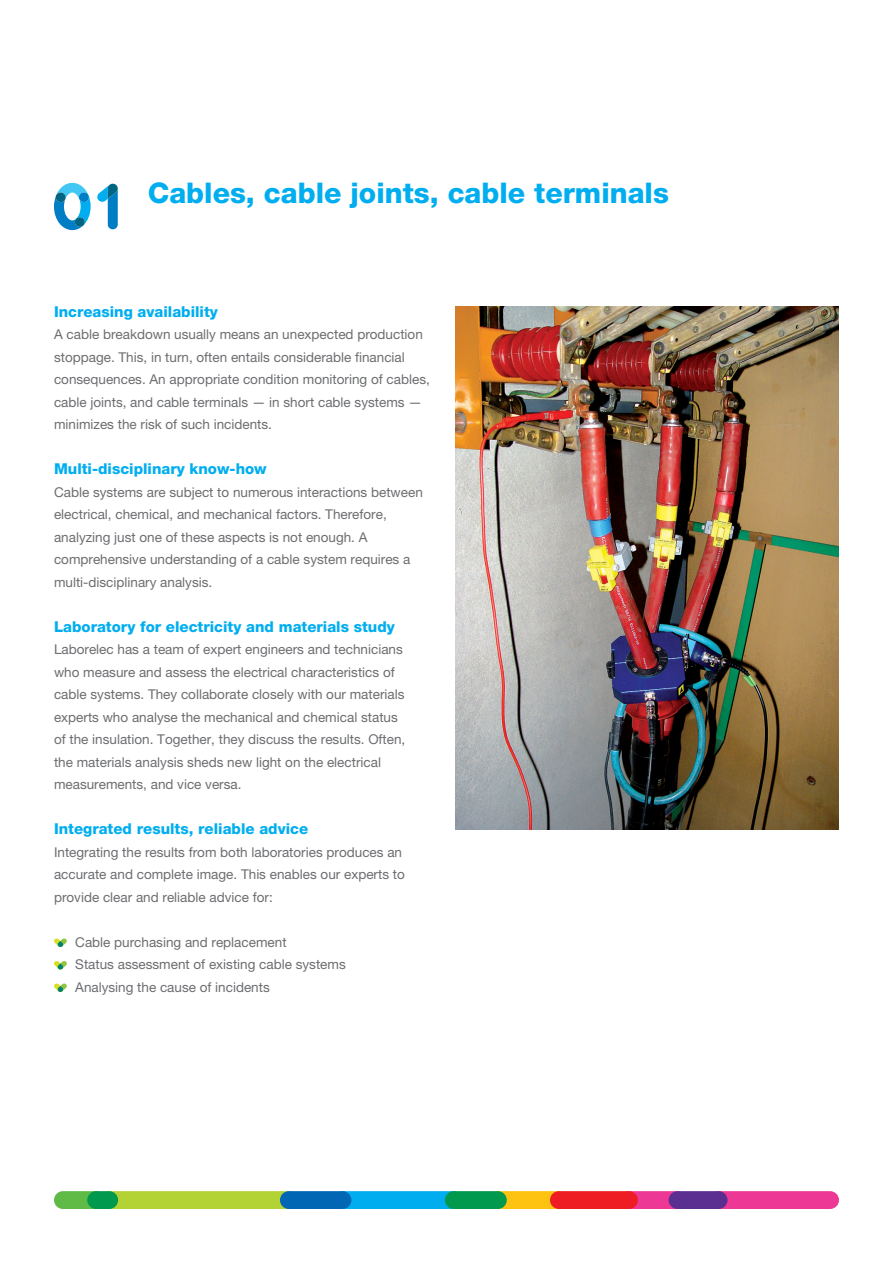
<style>
.page{position:relative;width:893px;height:1263px;background:#fff}
.page>*{position:absolute;margin:0;border:0;box-sizing:border-box;transform-origin:0 0}
.t1{font:800 28.5px "Helvetica Neue LT Pro";color:#00aeef}
.Brood_tekst_zwart{font:800 15px "Helvetica Neue LT Pro";color:#00aeef}
.Brood_tekst_zwart-2{font:13.5px/22.5px "Helvetica Neue LT Pro";color:#6c6d70}
</style>
<div class="page">
<svg style="left:54px;top:938px;width:13px;height:9px"></svg>
<svg style="left:54px;top:961px;width:13px;height:9px"></svg>
<svg style="left:54px;top:983px;width:13px;height:9px"></svg>
<div style="left:710px;top:1191px;width:129px;height:18px;background:#ed3896;border-radius:9px"></div>
<div style="left:620px;top:1191px;width:66px;height:18px;background:#ed3896;border-radius:9px"></div>
<div style="left:489px;top:1191px;width:79px;height:18px;background:#fec210;border-radius:9px"></div>
<div style="left:550px;top:1191px;width:88px;height:18px;background:#ee1d23;border-radius:9px"></div>
<div style="left:334px;top:1191px;width:129px;height:18px;background:#00aeef;border-radius:9px"></div>
<div style="left:100px;top:1191px;width:198px;height:18px;background:#b3d234;border-radius:9px"></div>
<div style="left:54px;top:1191px;width:51px;height:18px;background:#60bb46;border-radius:9px"></div>
<div style="left:445px;top:1191px;width:62px;height:18px;background:#00994e;border-radius:9px"></div>
<div style="left:280px;top:1191px;width:71px;height:18px;background:#0166b3;border-radius:9px"></div>
<div style="left:87px;top:1191px;width:31px;height:18px;background:#00994e;border-radius:9px"></div>
<div style="left:669px;top:1191px;width:58px;height:18px;background:#5b2e91;border-radius:9px"></div>
<svg style="left:97px;top:184px;width:21px;height:45px"></svg>
<svg style="left:54px;top:183px;width:37px;height:47px"></svg>
<img style="left:455px;top:306px;width:384px;height:523px">
<p class="t1" style="left:148px;top:176px;width:523px">Cables, cable joints, cable terminals</p>
<p class="Brood_tekst_zwart" style="left:54px;top:303px;width:165px">Increasing availability</p>
<p class="Brood_tekst_zwart-2" style="left:54px;top:323px;width:377px">A cable breakdown usually means an unexpected production stoppage. This, in turn, often entails considerable financial consequences. An appropriate condition monitoring of cables, cable joints, and cable terminals — in short cable systems — minimizes the risk of such incidents.</p>
<p class="Brood_tekst_zwart" style="left:54px;top:460px;width:214px">Multi-disciplinary know-how</p>
<p class="Brood_tekst_zwart-2" style="left:54px;top:481px;width:370px">Cable systems are subject to numerous interactions between electrical, chemical, and mechanical factors. Therefore, analyzing just one of these aspects is not enough. A comprehensive understanding of a cable system requires a multi-disciplinary analysis.</p>
<p class="Brood_tekst_zwart" style="left:54px;top:618px;width:342px">Laboratory for electricity and materials study</p>
<p class="Brood_tekst_zwart-2" style="left:54px;top:638px;width:353px">Laborelec has a team of expert engineers and technicians who measure and assess the electrical characteristics of cable systems. They collaborate closely with our materials experts who analyse the mechanical and chemical status of the insulation. Together, they discuss the results. Often, the materials analysis sheds new light on the electrical measurements, and vice versa.</p>
<p class="Brood_tekst_zwart" style="left:54px;top:820px;width:256px">Integrated results, reliable advice</p>
<p class="Brood_tekst_zwart-2" style="left:54px;top:841px;width:352px">Integrating the results from both laboratories produces an accurate and complete image. This enables our experts to provide clear and reliable advice for:</p>
<p class="Brood_tekst_zwart-2" style="left:75px;top:931px;width:213px">Cable purchasing and replacement</p>
<p class="Brood_tekst_zwart-2" style="left:75px;top:953px;width:272px">Status assessment of existing cable systems</p>
<p class="Brood_tekst_zwart-2" style="left:75px;top:976px;width:196px">Analysing the cause of incidents</p>
</div>
